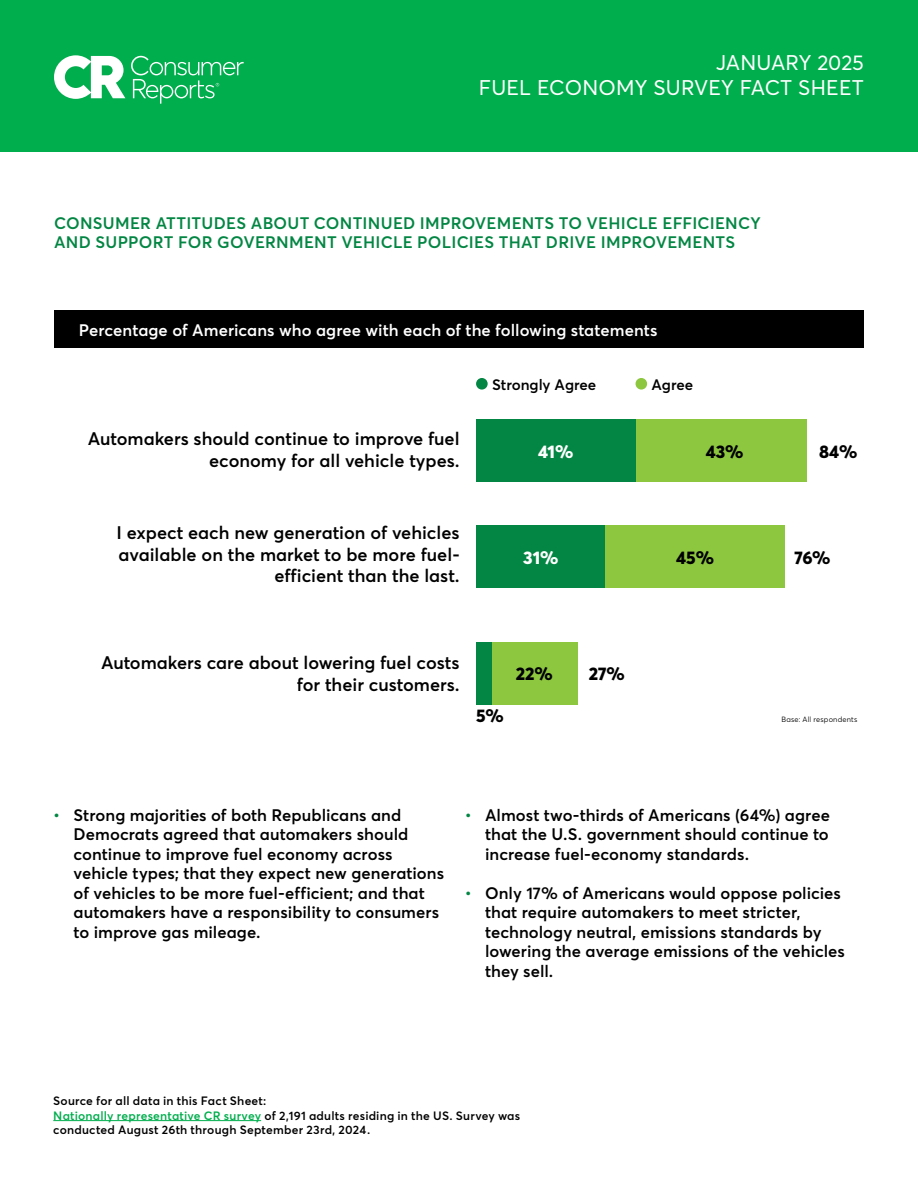
<style>
.page{position:relative;width:918px;height:1188px;background:#fff}
.page>*{position:absolute;margin:0;border:0;box-sizing:border-box;transform-origin:0 0}
.t1{font:21px/25.2px "Averta";letter-spacing:.01em;color:#fff;text-align:right}
.t2{font:600 18px/21.6px "Averta";color:#000;text-align:right}
.t3{font:800 18px "Averta";color:#000}
.t4{font:800 18px "Averta";color:#fff}
.t5{font:600 16.5px/19.5px "Averta";letter-spacing:.005em;color:#000}
.t6{font:600 16.5px/19.5px "Averta";letter-spacing:.015em;color:#038643}
.t7{font:600 16.5px "Averta";letter-spacing:.005em;color:#fff}
.t8{font:600 15px "Averta";color:#000}
.t9{font:600 12px/14.4px "Averta";letter-spacing:.015em;color:#000}
.t10{font:7.5px "Averta";letter-spacing:.025em;color:#000}
.s1{color:#038643}
.s2{color:#00ae4d}
</style>
<div class="page">
<div style="left:0;top:0;width:918px;height:151px;background:#00ae4d"></div>
<svg style="left:54px;top:55px;width:71px;height:44px"></svg>
<svg style="left:131px;top:56px;width:113px;height:48px"></svg>
<hr style="left:53px;top:1120px;width:208px;height:1px;background:#00ae4d">
<div style="left:55px;top:310px;width:809px;height:38px;background:#000"></div>
<div style="left:476px;top:378px;width:12px;height:12px;background:#038643;border-radius:50%"></div>
<div style="left:636px;top:378px;width:11px;height:12px;background:#8dc63f;border-radius:50%"></div>
<div style="left:476px;top:419px;width:160px;height:63px;background:#038643"></div>
<div style="left:636px;top:419px;width:171px;height:63px;background:#8dc63f"></div>
<div style="left:476px;top:525px;width:129px;height:63px;background:#038643"></div>
<div style="left:605px;top:525px;width:180px;height:63px;background:#8dc63f"></div>
<div style="left:476px;top:642px;width:17px;height:63px;background:#038643"></div>
<div style="left:492px;top:642px;width:86px;height:63px;background:#8dc63f"></div>
<p class="t1" style="left:479px;top:50px;width:387px">JANUARY 2025<br>FUEL ECONOMY SURVEY FACT SHEET</p>
<p class="t6" style="left:54px;top:213px;width:708px">CONSUMER ATTITUDES ABOUT CONTINUED IMPROVEMENTS TO VEHICLE EFFICIENCY<br>AND SUPPORT FOR GOVERNMENT VEHICLE POLICIES THAT DRIVE IMPROVEMENTS</p>
<p class="t7" style="left:79px;top:319px;width:580px">Percentage of Americans who agree with each of the following statements</p>
<p class="t8" style="left:492px;top:375px;width:106px">Strongly Agree</p>
<p class="t8" style="left:652px;top:375px;width:43px">Agree</p>
<p class="t2" style="left:88px;top:428px;width:373px">Automakers should continue to improve fuel economy for all vehicle types.</p>
<p class="t4" style="left:538px;top:440px;width:37px">41%</p>
<p class="t3" style="left:706px;top:440px;width:39px">43%</p>
<p class="t3" style="left:819px;top:440px;width:40px">84%</p>
<p class="t2" style="left:116px;top:522px;width:345px">I expect each new generation of vehicles available on the market to be more fuel&shy;efficient than the last.</p>
<p class="t4" style="left:523px;top:546px;width:37px">31%</p>
<p class="t3" style="left:676px;top:546px;width:39px">45%</p>
<p class="t3" style="left:795px;top:546px;width:37px">76%</p>
<p class="t2" style="left:101px;top:652px;width:360px">Automakers care about lowering fuel costs for their customers.</p>
<p class="t3" style="left:476px;top:704px;width:29px">5%</p>
<p class="t3" style="left:516px;top:662px;width:38px">22%</p>
<p class="t3" style="left:589px;top:662px;width:38px">27%</p>
<p class="t10" style="left:781px;top:714px;width:78px">Base: All respondents</p>
<p class="t5" style="left:74px;top:805px;width:372px;text-indent:-20px"><span class="s1">•</span> Strong majorities of both Republicans and Democrats agreed that automakers should continue to improve fuel economy across vehicle types; that they expect new generations of vehicles to be more fuel-efficient; and that automakers have a responsibility to consumers to improve gas mileage.</p>
<p class="t5" style="left:485px;top:805px;width:346px;text-align:justify;text-indent:-20px"><span class="s1">•</span> Almost two-thirds of Americans (64%) agree that the U.S. government should continue to increase fuel-economy standards.</p>
<p class="t5" style="left:485px;top:883px;width:361px;text-indent:-20px"><span class="s1">•</span> Only 17% of Americans would oppose policies that require automakers to meet stricter, technology neutral, emissions standards by lowering the average emissions of the vehicles they sell.</p>
<p class="t9" style="left:53px;top:1094px;width:468px">Source for all data in this Fact Sheet:<br><span class="s2">Nationally representative CR survey</span> of 2,191 adults residing in the US. Survey was conducted August 26th through September 23rd, 2024.</p>
</div>
